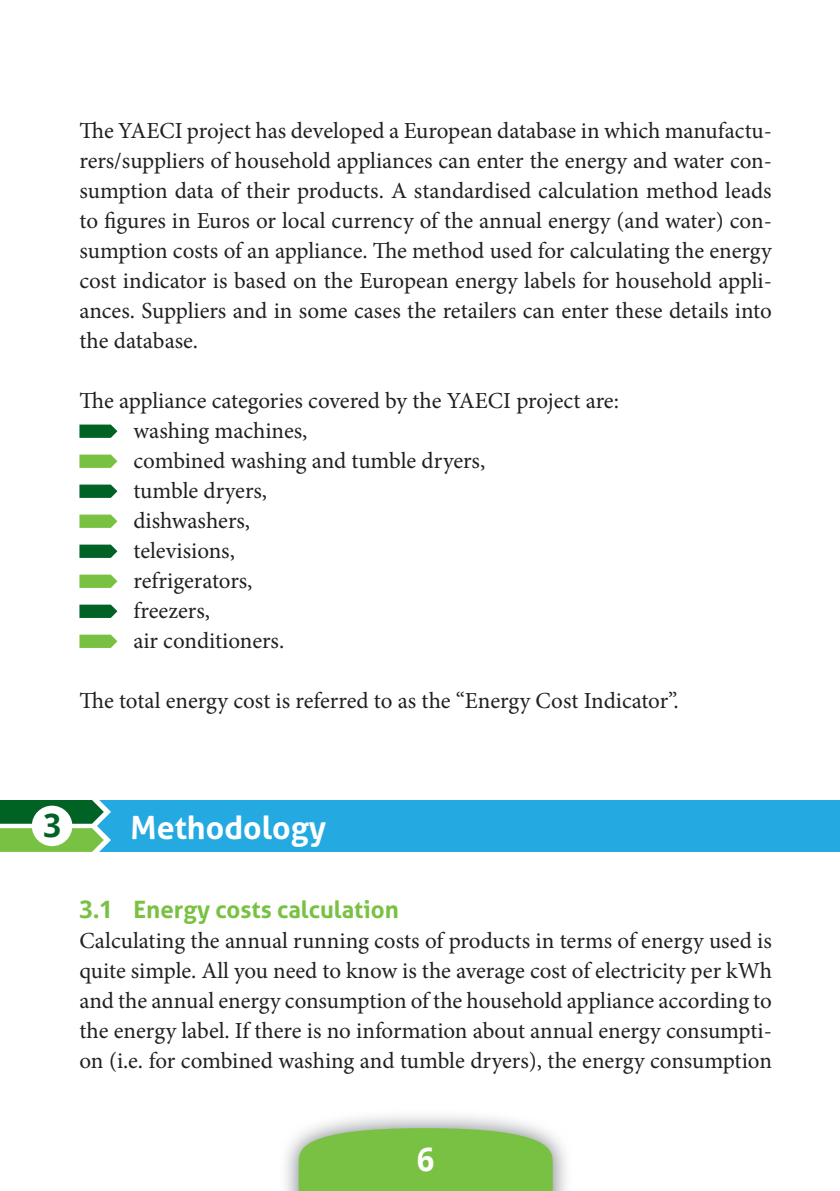
<style>
.page{position:relative;width:840px;height:1191px;background:#fff}
.page>*{position:absolute;margin:0;border:0;box-sizing:border-box;transform-origin:0 0}
.t1{font:700 32px "Aller";color:#fff}
.t2{font:700 32px "Droid Sans";color:#fff}
.t3{font:700 32px "Droid Sans";color:#006224}
.t4{font:700 24px "Aller";color:#79c142}
.t5{font:23px/30px "Minion Pro";color:#231f20;text-align:justify}
.s1{font-family:"Droid Sans"}
</style>
<div class="page">
<img style="left:285px;top:1115px;width:281px;height:76px">
<svg style="left:298px;top:1128px;width:254px;height:63px;background:#80c24e"></svg>
<div style="left:50px;top:800px;width:789px;height:51px;background:#24aae1"></div>
<svg style="left:0;top:800px;width:111px;height:52px;background:#56a25c"></svg>
<div style="left:32px;top:805px;width:40px;height:41px;background:#fff;border-radius:50%"></div>
<svg style="left:79px;top:424px;width:38px;height:14px"></svg>
<svg style="left:79px;top:454px;width:38px;height:14px"></svg>
<svg style="left:79px;top:484px;width:38px;height:14px"></svg>
<svg style="left:79px;top:514px;width:38px;height:14px"></svg>
<svg style="left:79px;top:544px;width:38px;height:14px"></svg>
<svg style="left:79px;top:574px;width:38px;height:14px"></svg>
<svg style="left:79px;top:604px;width:38px;height:14px"></svg>
<svg style="left:79px;top:634px;width:38px;height:14px"></svg>
<p class="t5" style="left:79px;top:117px;width:693px">The YAECI project has developed a European database in which manufactu&shy;rers/suppliers of household appliances can enter the energy and water con&shy;sumption data of their products. A standardised calculation method leads to figures in Euros or local currency of the annual energy (and water) con&shy;sumption costs of an appliance. The method used for calculating the energy cost indicator is based on the European energy labels for household appli&shy;ances. Suppliers and in some cases the retailers can enter these details into the database.</p>
<p class="t5" style="left:133px;top:387px;width:486px;text-align:left;text-indent:-54px">The appliance categories covered by the YAECI project are: washing machines,<br>combined washing and tumble dryers,<br>tumble dryers,<br>dishwashers,<br>televisions,<br>refrigerators,<br>freezers,<br>air conditioners.</p>
<p class="t5" style="left:79px;top:687px;width:600px">The total energy cost is referred to as the “Energy Cost Indicator”.</p>
<h1 class="t3" style="left:43px;top:807px;width:19px">3</h1>
<h1 class="t1" style="left:130px;top:808px;width:197px">Methodology</h1>
<p class="t4" style="left:79px;top:895px;width:321px"><span class="s1">3.1</span> Energy costs calculation</p>
<p class="t5" style="left:79px;top:927px;width:693px">Calculating the annual running costs of products in terms of energy used is quite simple. All you need to know is the average cost of electricity per kWh and the annual energy consumption of the household appliance according to the energy label. If there is no information about annual energy consumpti&shy;on (i.e. for combined washing and tumble dryers), the energy consumption</p>
<h1 class="t2" style="left:416px;top:1141px;width:19px">6</h1>
</div>
